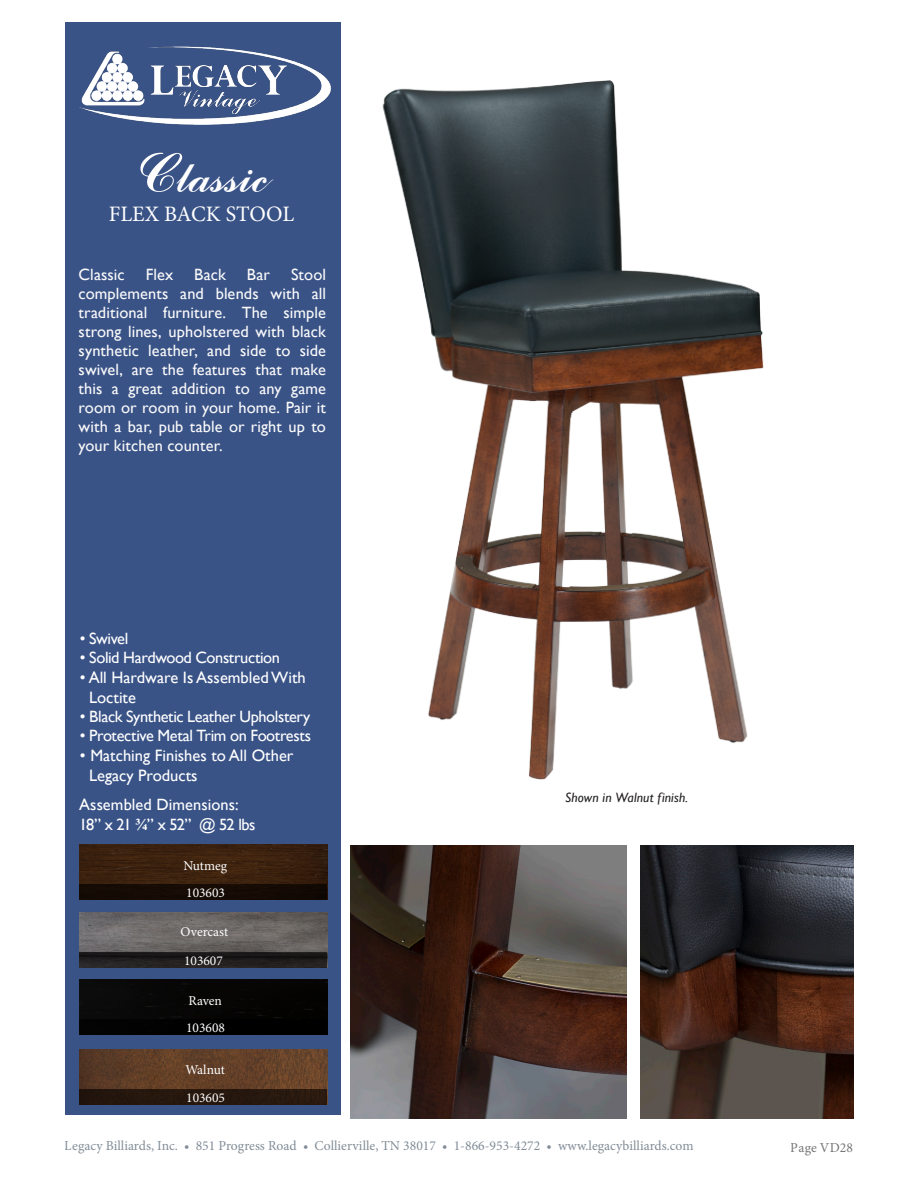
<style>
.page{position:relative;width:918px;height:1188px;background:#fff}
.page>*{position:absolute;margin:0;border:0;box-sizing:border-box;transform-origin:0 0}
.t1{font:46.95px "Commercial Script BT";color:#fff}
.t2{font:22.05px "Minion Pro";letter-spacing:-.005em;color:#fff}
.t3{font:16.5px/19.8px "Gill Sans";color:#fff}
.t4{font:16.35px/19px "Gill Sans";letter-spacing:.005em;color:#fafafa;text-align:justify}
.t5{font:16.35px "Gill Sans";letter-spacing:-.02em;color:#fff}
.t6{font:16.35px "Gill Sans";letter-spacing:.005em;color:#fff}
.t7{font:16.35px "Gill Sans";letter-spacing:-.05em;color:#fff}
.t8{font:13.65px "Minion Pro";color:#344557}
.t9{font:13.65px "Minion Pro";letter-spacing:.005em;color:#231f20}
.t10{font:13.5px "Minion Pro";color:#fff}
.cut_lines_color{font:italic 13.5px "Gill Sans";letter-spacing:.015em;color:#231f20}
.s1{font-size:62.1px}
.s2{font-family:"Times New Roman";font-weight:700;font-size:16.5px}
</style>
<div class="page">
<div style="left:65px;top:23px;width:276px;height:1092px;background:#3a5387"></div>
<img style="left:382px;top:80px;width:382px;height:700px">
<img style="left:351px;top:845px;width:276px;height:273px">
<img style="left:640px;top:845px;width:213px;height:274px">
<img style="left:80px;top:844px;width:247px;height:40px">
<div style="left:80px;top:884px;width:247px;height:15px;background:#150b04"></div>
<img style="left:80px;top:912px;width:247px;height:40px">
<div style="left:80px;top:952px;width:247px;height:16px;background:#231f20"></div>
<img style="left:80px;top:1049px;width:247px;height:40px">
<div style="left:80px;top:1089px;width:247px;height:15px;background:#26170d"></div>
<div style="left:80px;top:1020px;width:247px;height:15px;background:#010100"></div>
<img style="left:79px;top:46px;width:252px;height:79px">
<p class="t1" style="left:132px;top:152px;width:135px"><span class="s1">C</span>lassic</p>
<p class="t2" style="left:109px;top:199px;width:187px">FLEX BACK STOOL</p>
<p class="t4" style="left:79px;top:265px;width:249px;text-indent:212px">Stool complements and blends with all traditional furniture. The simple strong lines, upholstered with black synthetic leather, and side to side swivel, are the features that make this a great addition to any game room or room in your home. Pair it with a bar, pub table or right up to your kitchen counter.</p>
<p class="t4" style="left:79px;top:265px;width:48px">Classic</p>
<p class="t4" style="left:146px;top:265px;width:29px">Flex</p>
<p class="t4" style="left:194px;top:265px;width:33px">Back</p>
<p class="t4" style="left:247px;top:265px;width:25px">Bar</p>
<p class="t5" style="left:80px;top:629px;width:50px">• Swivel</p>
<p class="t5" style="left:80px;top:648px;width:202px">• Solid Hardwood Construction</p>
<p class="t3" style="left:89px;top:668px;width:218px;text-indent:-9px">• All Hardware Is Assembled With<br>Loctite</p>
<p class="t5" style="left:80px;top:707px;width:232px">• Black Synthetic Leather Upholstery</p>
<p class="t5" style="left:80px;top:726px;width:233px">• Protective Metal Trim on Footrests</p>
<p class="t3" style="left:89px;top:746px;width:206px;text-indent:-9px">• Matching Finishes to All Other<br>Legacy Products</p>
<p class="t6" style="left:79px;top:795px;width:161px">Assembled Dimensions:</p>
<p class="t7" style="left:79px;top:815px;width:178px">18” x 21 <span class="s2">3/4</span>” x 52” @ 52 lbs</p>
<p class="t10" style="left:183px;top:856px;width:45px">Nutmeg</p>
<p class="t10" style="left:186px;top:883px;width:40px">103603</p>
<p class="t10" style="left:181px;top:923px;width:49px">Overcast</p>
<p class="t10" style="left:184px;top:951px;width:40px">103607</p>
<p class="t10" style="left:188px;top:992px;width:35px">Raven</p>
<p class="t10" style="left:186px;top:1019px;width:40px">103608</p>
<p class="t10" style="left:186px;top:1061px;width:41px">Walnut</p>
<p class="t10" style="left:186px;top:1088px;width:40px">103605</p>
<p class="cut_lines_color" style="left:565px;top:789px;width:125px">Shown in Walnut finish.</p>
<p class="t8" style="left:65px;top:1136px;width:630px">Legacy Billiards, Inc. • 851 Progress Road • Collierville, TN 38017 • 1-866-953-4272 • www.legacybilliards.com</p>
<p class="t9" style="left:791px;top:1139px;width:64px">Page VD28</p>
</div>
